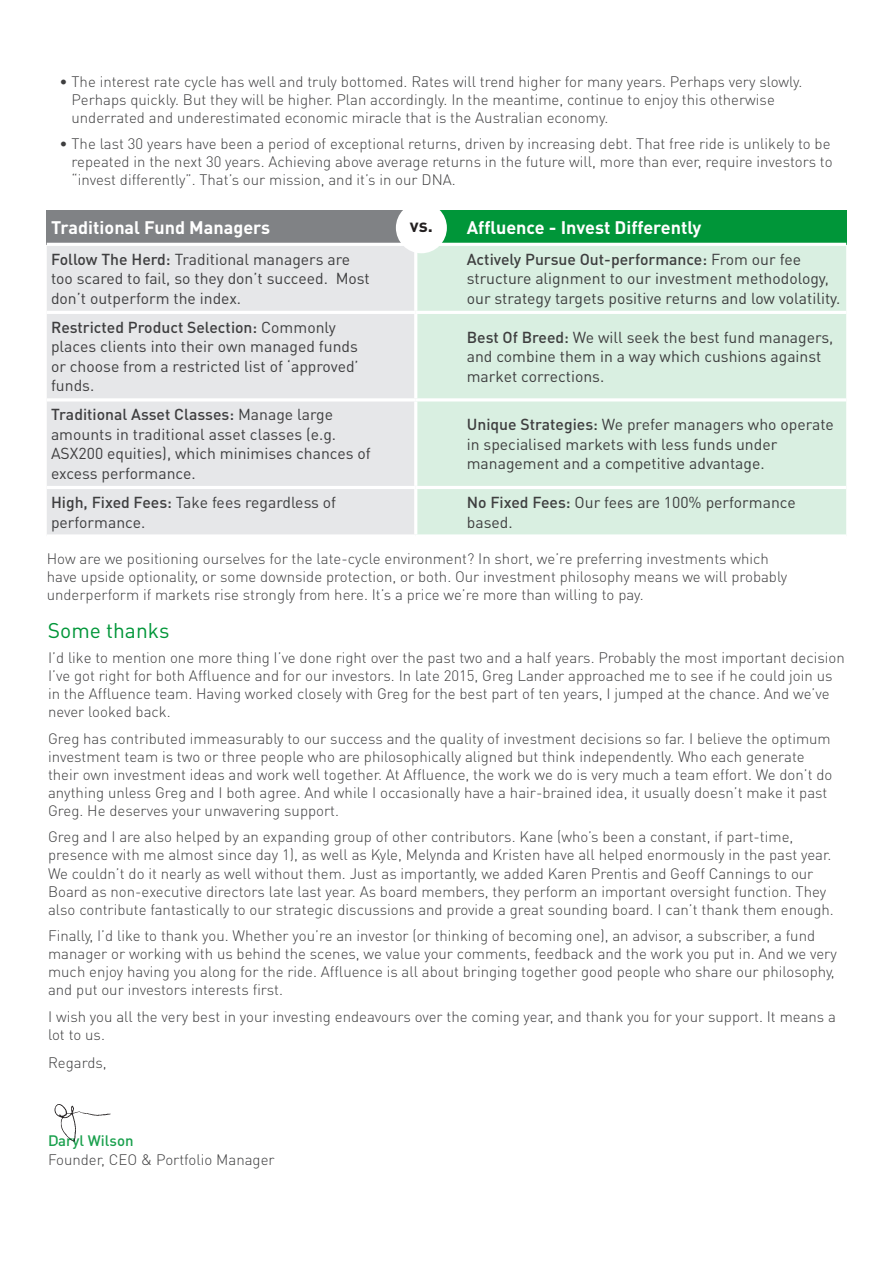
<style>
.page{position:relative;width:893px;height:1263px;background:#fff}
.page>*{position:absolute;margin:0;border:0;box-sizing:border-box;transform-origin:0 0}
.Aff_H2{font:21px "DIN Pro";color:#009639}
.Aff_H3{font:700 18px "DIN Pro";color:#fff}
.t1{font:700 18px "DIN Pro";color:#231f20}
.Aff_body_10_5pt_Blac{font:15.75px/19.5px "DIN Pro";color:#3e3e3f}
.Aff_body_10_5pt_Blac-2{font:300 15px/18px "DIN Pro";color:#3e3e3f}
.Aff_body_10_5pt_Blac-3{font:500 15px "DIN Pro";color:#1aa04d}
.s1{font-weight:500}
</style>
<div class="page">
<div style="left:47px;top:210px;width:369px;height:34px;background:#808285"></div>
<div style="left:416px;top:210px;width:430px;height:34px;background:#009639"></div>
<div style="left:47px;top:246px;width:367px;height:288px;background:#e6e7e9"></div>
<div style="left:417px;top:246px;width:429px;height:288px;background:#d9efe1"></div>
<hr style="left:47px;top:243px;width:369px;height:3px;background:#fff">
<hr style="left:416px;top:243px;width:430px;height:3px;background:#fff">
<hr style="left:47px;top:311px;width:369px;height:3px;background:#fff">
<hr style="left:416px;top:311px;width:430px;height:3px;background:#fff">
<hr style="left:47px;top:398px;width:369px;height:3px;background:#fff">
<hr style="left:416px;top:398px;width:430px;height:3px;background:#fff">
<hr style="left:47px;top:486px;width:369px;height:3px;background:#fff">
<hr style="left:416px;top:486px;width:430px;height:3px;background:#fff">
<svg style="left:417px;top:534px;width:429px;height:1px"></svg>
<div style="left:396px;top:202px;width:51px;height:51px;background:#fff;border-radius:50%"></div>
<img style="left:54px;top:1104px;width:57px;height:38px">
<p class="Aff_body_10_5pt_Blac-2" style="left:72px;top:72px;width:732px;text-indent:-12px">• The interest rate cycle has well and truly bottomed. Rates will trend higher for many years. Perhaps very slowly.<br>Perhaps quickly. But they will be higher. Plan accordingly. In the meantime, continue to enjoy this otherwise underrated and underestimated economic miracle that is the Australian economy.</p>
<p class="Aff_body_10_5pt_Blac-2" style="left:72px;top:134px;width:763px;text-indent:-12px">• The last 30 years have been a period of exceptional returns, driven by increasing debt. That free ride is unlikely to be repeated in the next 30 years. Achieving above average returns in the future will, more than ever, require investors to “invest differently”. That’s our mission, and it’s in our DNA.</p>
<p class="Aff_H3" style="left:51px;top:215px;width:221px">Traditional Fund Managers</p>
<p class="Aff_H3" style="left:467px;top:215px;width:236px">Affluence - Invest Differently</p>
<p class="Aff_body_10_5pt_Blac" style="left:51px;top:249px;width:320px"><span class="s1">Follow The Herd:</span> Traditional managers are too scared to fail, so they don’t succeed. Most don’t outperform the index.</p>
<p class="Aff_body_10_5pt_Blac" style="left:467px;top:249px;width:375px"><span class="s1">Actively Pursue Out-performance:</span> From our fee structure alignment to our investment methodology, our strategy targets positive returns and low volatility.</p>
<p class="Aff_body_10_5pt_Blac" style="left:51px;top:317px;width:309px"><span class="s1">Restricted Product Selection:</span> Commonly places clients into their own managed funds or choose from a restricted list of ‘approved’ funds.</p>
<p class="Aff_body_10_5pt_Blac" style="left:467px;top:327px;width:368px"><span class="s1">Best Of Breed:</span> We will seek the best fund managers, and combine them in a way which cushions against market corrections.</p>
<p class="Aff_body_10_5pt_Blac" style="left:51px;top:404px;width:321px"><span class="s1">Traditional Asset Classes:</span> Manage large amounts in traditional asset classes (e.g.<br>ASX200 equities), which minimises chances of excess performance.</p>
<p class="Aff_body_10_5pt_Blac" style="left:467px;top:414px;width:369px"><span class="s1">Unique Strategies:</span> We prefer managers who operate in specialised markets with less funds under management and a competitive advantage.</p>
<p class="Aff_body_10_5pt_Blac" style="left:51px;top:492px;width:287px"><span class="s1">High, Fixed Fees:</span> Take fees regardless of performance.</p>
<p class="Aff_body_10_5pt_Blac" style="left:467px;top:492px;width:330px"><span class="s1">No Fixed Fees:</span> Our fees are 100% performance based.</p>
<p class="t1" style="left:410px;top:213px;width:24px">vs.</p>
<p class="Aff_body_10_5pt_Blac-2" style="left:47px;top:549px;width:742px">How are we positioning ourselves for the late-cycle environment? In short, we’re preferring investments which have upside optionality, or some downside protection, or both. Our investment philosophy means we will probably underperform if markets rise strongly from here. It’s a price we’re more than willing to pay.</p>
<p class="Aff_H2" style="left:48px;top:616px;width:123px">Some thanks</p>
<p class="Aff_body_10_5pt_Blac-2" style="left:48px;top:648px;width:798px">I’d like to mention one more thing I’ve done right over the past two and a half years. Probably the most important decision I’ve got right for both Affluence and for our investors. In late 2015, Greg Lander approached me to see if he could join us in the Affluence team. Having worked closely with Greg for the best part of ten years, I jumped at the chance. And we’ve never looked back.</p>
<p class="Aff_body_10_5pt_Blac-2" style="left:48px;top:729px;width:786px">Greg has contributed immeasurably to our success and the quality of investment decisions so far. I believe the optimum investment team is two or three people who are philosophically aligned but think independently. Who each generate their own investment ideas and work well together. At Affluence, the work we do is very much a team effort. We don’t do anything unless Greg and I both agree. And while I occasionally have a hair-brained idea, it usually doesn’t make it past Greg. He deserves your unwavering support.</p>
<p class="Aff_body_10_5pt_Blac-2" style="left:48px;top:827px;width:787px">Greg and I are also helped by an expanding group of other contributors. Kane (who’s been a constant, if part-time, presence with me almost since day 1), as well as Kyle, Melynda and Kristen have all helped enormously in the past year.<br>We couldn’t do it nearly as well without them. Just as importantly, we added Karen Prentis and Geoff Cannings to our Board as non-executive directors late last year. As board members, they perform an important oversight function. They also contribute fantastically to our strategic discussions and provide a great sounding board. I can’t thank them enough.</p>
<p class="Aff_body_10_5pt_Blac-2" style="left:48px;top:926px;width:790px">Finally, I’d like to thank you. Whether you’re an investor (or thinking of becoming one), an advisor, a subscriber, a fund manager or working with us behind the scenes, we value your comments, feedback and the work you put in. And we very much enjoy having you along for the ride. Affluence is all about bringing together good people who share our philosophy, and put our investors interests first.</p>
<p class="Aff_body_10_5pt_Blac-2" style="left:48px;top:1006px;width:789px">I wish you all the very best in your investing endeavours over the coming year, and thank you for your support. It means a lot to us.</p>
<p class="Aff_body_10_5pt_Blac-2" style="left:48px;top:1052px;width:60px">Regards,</p>
<p class="Aff_body_10_5pt_Blac-3" style="left:48px;top:1130px;width:87px">Daryl Wilson</p>
<p class="Aff_body_10_5pt_Blac-2" style="left:48px;top:1150px;width:228px">Founder, CEO &amp; Portfolio Manager</p>
</div>
